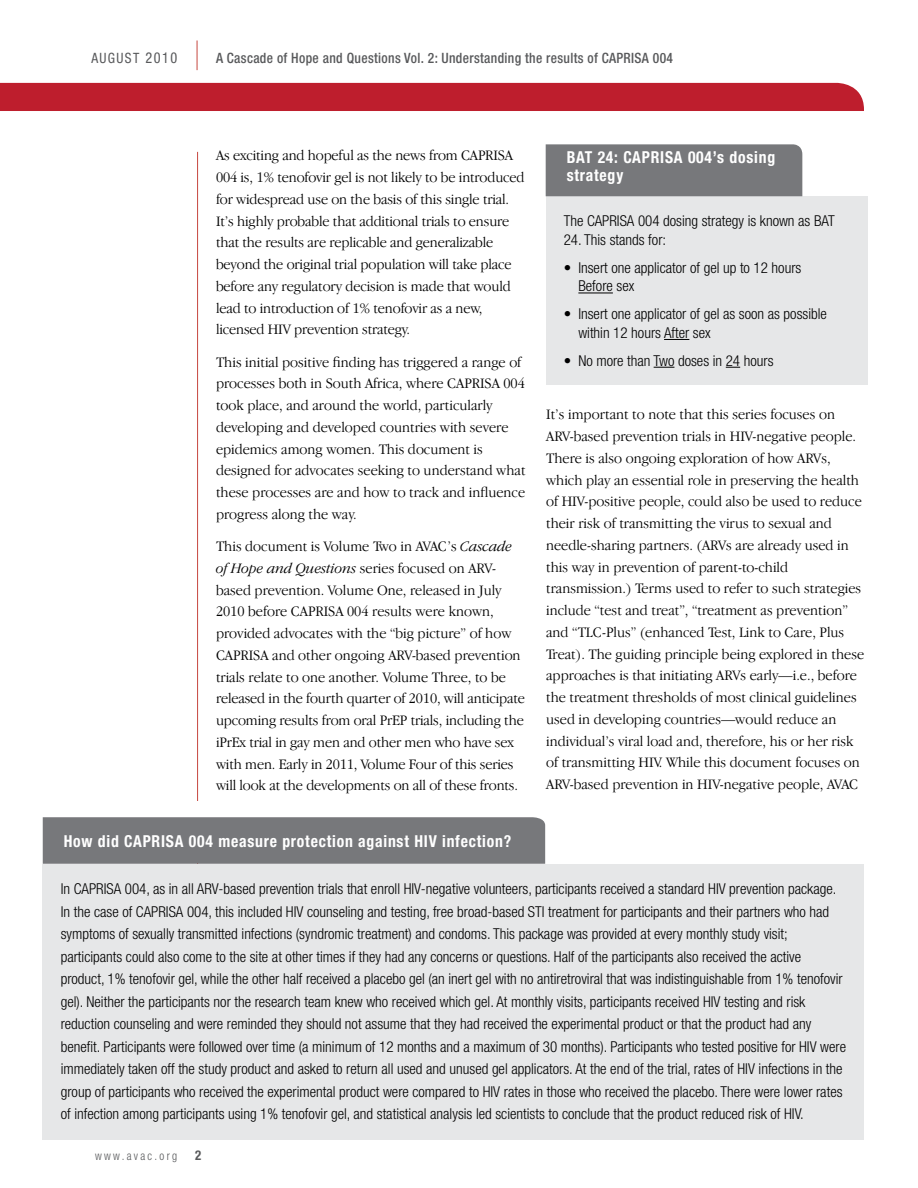
<style>
.page{position:relative;width:918px;height:1188px;background:#fff}
.page>*{position:absolute;margin:0;border:0;box-sizing:border-box;transform-origin:0 0}
.t1{font:700 condensed 16.5px/18px "Helvetica Neue";letter-spacing:.05em;color:#fff;scale:.95 1}
.t2{font:300 15px/21.8px "Garamond IT Cby BT";color:#000;scale:.95 1}
.t3{font:300 condensed 15px/22.5px "Helvetica Neue";color:#000}
.t4{font:500 condensed 14.25px "Helvetica Neue";letter-spacing:.025em;color:#58595b;scale:.95 1}
.t5{font:condensed 14.25px "Helvetica Neue";letter-spacing:.1em;color:#58595b;scale:.95 1}
.t6{font:700 condensed 13.5px "Helvetica Neue";color:#58595b;scale:.95 1}
.t7{font:300 condensed 12px "Helvetica Neue";letter-spacing:.2em;color:#58595b;scale:.95 1}
.s1{font-size:15px}
.s2{font-style:italic}
</style>
<div class="page">
<hr style="left:197px;top:152px;width:1px;height:982px;background:#c64740">
<div style="left:0;top:83px;width:864px;height:28px;background:#be1e2d"></div>
<hr style="left:197px;top:40px;width:1px;height:30px;background:#c64740">
<div style="left:546px;top:196px;width:321px;height:188px;background:#e6e7e8"></div>
<hr style="left:578px;top:293px;width:35px;height:1px;background:#000">
<svg style="left:664px;top:339px;width:25px;height:1px"></svg>
<svg style="left:654px;top:367px;width:20px;height:1px"></svg>
<svg style="left:726px;top:367px;width:14px;height:1px"></svg>
<div style="left:546px;top:144px;width:256px;height:52px;background:#77787b"></div>
<div style="left:176px;top:801px;width:37px;height:30px;background:#fff"></div>
<div style="left:43px;top:864px;width:821px;height:275px;background:#e6e7e8"></div>
<div style="left:43px;top:817px;width:502px;height:47px;background:#77787b"></div>
<p class="t5" style="left:91px;top:50px;width:92px">AUGUST <span class="s1">2010</span></p>
<p class="t4" style="left:216px;top:50px;width:483px">A Cascade of Hope and Questions Vol. 2: Understanding the results of CAPRISA 004</p>
<p class="t2" style="left:216px;top:144px;width:326px">As exciting and hopeful as the news from CAPRISA 004 is, 1% tenofovir gel is not likely to be introduced for widespread use on the basis of this single trial.<br>It’s highly probable that additional trials to ensure that the results are replicable and generalizable beyond the original trial population will take place before any regulatory decision is made that would lead to introduction of 1% tenofovir as a new, licensed HIV prevention strategy.</p>
<p class="t2" style="left:216px;top:351px;width:327px">This initial positive finding has triggered a range of processes both in South Africa, where CAPRISA 004 took place, and around the world, particularly developing and developed countries with severe epidemics among women. This document is designed for advocates seeking to understand what these processes are and how to track and influence progress along the way.</p>
<p class="t2" style="left:216px;top:535px;width:327px">This document is Volume Two in AVAC’s <span class="s2">Cascade of Hope and Questions</span> series focused on ARV&shy;based prevention. Volume One, released in July 2010 before CAPRISA 004 results were known, provided advocates with the “big picture” of how CAPRISA and other ongoing ARV-based prevention trials relate to one another. Volume Three, to be released in the fourth quarter of 2010, will anticipate upcoming results from oral PrEP trials, including the iPrEx trial in gay men and other men who have sex with men. Early in 2011, Volume Four of this series will look at the developments on all of these fronts.</p>
<p class="t1" style="left:64px;top:832px;width:473px">How did CAPRISA 004 measure protection against HIV infection?</p>
<p class="t1" style="left:567px;top:148px;width:221px">BAT 24: CAPRISA 004’s dosing strategy</p>
<p class="t3" style="left:564px;top:210px;width:273px">The CAPRISA 004 dosing strategy is known as BAT</p>
<p class="t3" style="left:564px;top:228px;width:104px">24. This stands for:</p>
<p class="t3" style="left:578px;top:258px;width:224px;line-height:18.8px;text-indent:-15px">• Insert one applicator of gel up to 12 hours<br>Before sex</p>
<p class="t3" style="left:578px;top:304px;width:250px;line-height:18.8px;text-indent:-15px">• Insert one applicator of gel as soon as possible within 12 hours After sex</p>
<p class="t3" style="left:564px;top:349px;width:211px">• No more than Two doses in 24 hours</p>
<p class="t2" style="left:546px;top:404px;width:336px">It’s important to note that this series focuses on ARV-based prevention trials in HIV-negative people.<br>There is also ongoing exploration of how ARVs, which play an essential role in preserving the health of HIV-positive people, could also be used to reduce their risk of transmitting the virus to sexual and needle-sharing partners. (ARVs are already used in this way in prevention of parent-to-child transmission.) Terms used to refer to such strategies include “test and treat”, “treatment as prevention” and “TLC-Plus” (enhanced Test, Link to Care, Plus Treat). The guiding principle being explored in these approaches is that initiating ARVs early—i.e., before the treatment thresholds of most clinical guidelines used in developing countries—would reduce an individual’s viral load and, therefore, his or her risk of transmitting HIV. While this document focuses on ARV-based prevention in HIV-negative people, AVAC</p>
<p class="t3" style="left:61px;top:877px;width:787px">In CAPRISA 004, as in all ARV-based prevention trials that enroll HIV-negative volunteers, participants received a standard HIV prevention package.<br>In the case of CAPRISA 004, this included HIV counseling and testing, free broad-based STI treatment for participants and their partners who had symptoms of sexually transmitted infections (syndromic treatment) and condoms. This package was provided at every monthly study visit; participants could also come to the site at other times if they had any concerns or questions. Half of the participants also received the active product, 1% tenofovir gel, while the other half received a placebo gel (an inert gel with no antiretroviral that was indistinguishable from 1% tenofovir gel). Neither the participants nor the research team knew who received which gel. At monthly visits, participants received HIV testing and risk reduction counseling and were reminded they should not assume that they had received the experimental product or that the product had any benefit. Participants were followed over time (a minimum of 12 months and a maximum of 30 months). Participants who tested positive for HIV were immediately taken off the study product and asked to return all used and unused gel applicators. At the end of the trial, rates of HIV infections in the group of participants who received the experimental product were compared to HIV rates in those who received the placebo. There were lower rates of infection among participants using 1% tenofovir gel, and statistical analysis led scientists to conclude that the product reduced risk of HIV.</p>
<p class="t7" style="left:95px;top:1149px;width:88px">www.avac.org</p>
<p class="t6" style="left:195px;top:1147px;width:8px">2</p>
</div>
